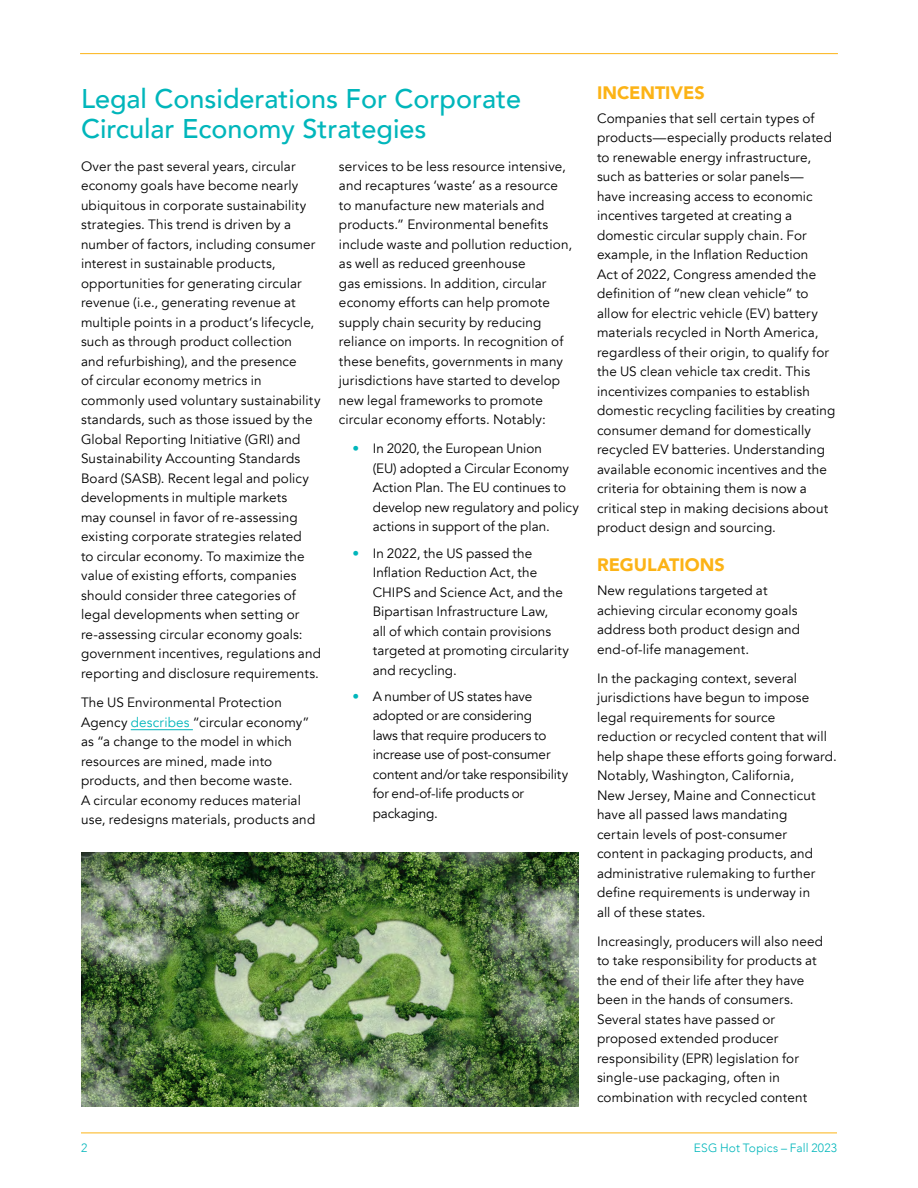
<style>
.page{position:relative;width:918px;height:1188px;background:#fff}
.page>*{position:absolute;margin:0;border:0;box-sizing:border-box;transform-origin:0 0}
.t1{font:500 27px/30px "Avenir";color:#00b6bb}
.t2{font:900 18px "Avenir";color:#fcb316}
.t3{font:13.5px/19.5px "Avenir";letter-spacing:.01em;color:#000}
.t4{font:13.5px/19.5px "Avenir";letter-spacing:-.01em;color:#000}
.t5{font:300 12px "Avenir";letter-spacing:.015em;color:#00b6bb}
.s1{color:#00b6bb}
</style>
<div class="page">
<hr style="left:81px;top:1133px;width:756px;height:1px;background:#fcb316">
<hr style="left:80px;top:53px;width:758px;height:1px;background:#fcb316">
<hr style="left:131px;top:729px;width:62px;height:1px;background:#00b6bb">
<img style="left:81px;top:852px;width:498px;height:255px">
<h1 class="t1" style="left:81px;top:82px;width:442px">Legal Considerations For Corporate<br>Circular Economy Strategies</h1>
<p class="t3" style="left:81px;top:157px;width:242px">Over the past several years, circular economy goals have become nearly ubiquitous in corporate sustainability strategies. This trend is driven by a number of factors, including consumer interest in sustainable products, opportunities for generating circular revenue (i.e., generating revenue at multiple points in a product’s lifecycle, such as through product collection<br>and refurbishing), and the presence<br>of circular economy metrics in commonly used voluntary sustainability standards, such as those issued by the Global Reporting Initiative (GRI) and Sustainability Accounting Standards Board (SASB). Recent legal and policy developments in multiple markets<br>may counsel in favor of re-assessing existing corporate strategies related<br>to circular economy. To maximize the value of existing efforts, companies should consider three categories of legal developments when setting or re-assessing circular economy goals: government incentives, regulations and reporting and disclosure requirements.</p>
<p class="t3" style="left:81px;top:693px;width:236px">The US Environmental Protection Agency <span class="s1">describes</span> “circular economy” as “a change to the model in which resources are mined, made into products, and then become waste.<br>A circular economy reduces material use, redesigns materials, products and</p>
<p class="t3" style="left:339px;top:157px;width:235px">services to be less resource intensive, and recaptures ‘waste’ as a resource to manufacture new materials and products.” Environmental benefits include waste and pollution reduction, as well as reduced greenhouse<br>gas emissions. In addition, circular economy efforts can help promote supply chain security by reducing reliance on imports. In recognition of these benefits, governments in many jurisdictions have started to develop new legal frameworks to promote circular economy efforts. Notably:</p>
<p class="t3" style="left:373px;top:439px;width:208px;text-indent:-20px"><span class="s1">•</span> In 2020, the European Union<br>(EU) adopted a Circular Economy<br>Action Plan. The EU continues to develop new regulatory and policy actions in support of the plan.</p>
<p class="t3" style="left:373px;top:544px;width:198px;text-indent:-20px"><span class="s1">•</span> In 2022, the US passed the<br>Inflation Reduction Act, the<br>CHIPS and Science Act, and the<br>Bipartisan Infrastructure Law,<br>all of which contain provisions targeted at promoting circularity and recycling.</p>
<p class="t4" style="left:373px;top:687px;width:197px;text-indent:-20px"><span class="s1">•</span> A number of US states have adopted or are considering<br>laws that require producers to increase use of post-consumer content and/or take responsibility for end-of-life products or packaging.</p>
<h2 class="t2" style="left:597px;top:77px;width:109px">INCENTIVES</h2>
<p class="t3" style="left:597px;top:109px;width:240px">Companies that sell certain types of products—especially products related to renewable energy infrastructure, such as batteries or solar panels— have increasing access to economic incentives targeted at creating a domestic circular supply chain. For example, in the Inflation Reduction<br>Act of 2022, Congress amended the definition of “new clean vehicle” to allow for electric vehicle (EV) battery materials recycled in North America, regardless of their origin, to qualify for the US clean vehicle tax credit. This incentivizes companies to establish domestic recycling facilities by creating consumer demand for domestically recycled EV batteries. Understanding available economic incentives and the criteria for obtaining them is now a critical step in making decisions about product design and sourcing.</p>
<h2 class="t2" style="left:597px;top:550px;width:129px">REGULATIONS</h2>
<p class="t3" style="left:597px;top:581px;width:205px">New regulations targeted at achieving circular economy goals address both product design and end-of-life management.</p>
<p class="t3" style="left:597px;top:669px;width:241px">In the packaging context, several jurisdictions have begun to impose legal requirements for source reduction or recycled content that will help shape these efforts going forward.<br>Notably, Washington, California,<br>New Jersey, Maine and Connecticut have all passed laws mandating<br>certain levels of post-consumer content in packaging products, and administrative rulemaking to further define requirements is underway in<br>all of these states.</p>
<p class="t3" style="left:597px;top:932px;width:228px">Increasingly, producers will also need to take responsibility for products at the end of their life after they have been in the hands of consumers.<br>Several states have passed or proposed extended producer responsibility (EPR) legislation for single-use packaging, often in combination with recycled content</p>
<p class="t5" style="left:81px;top:1141px;width:8px">2</p>
<p class="t5" style="left:694px;top:1141px;width:145px">ESG Hot Topics – Fall 2023</p>
</div>
